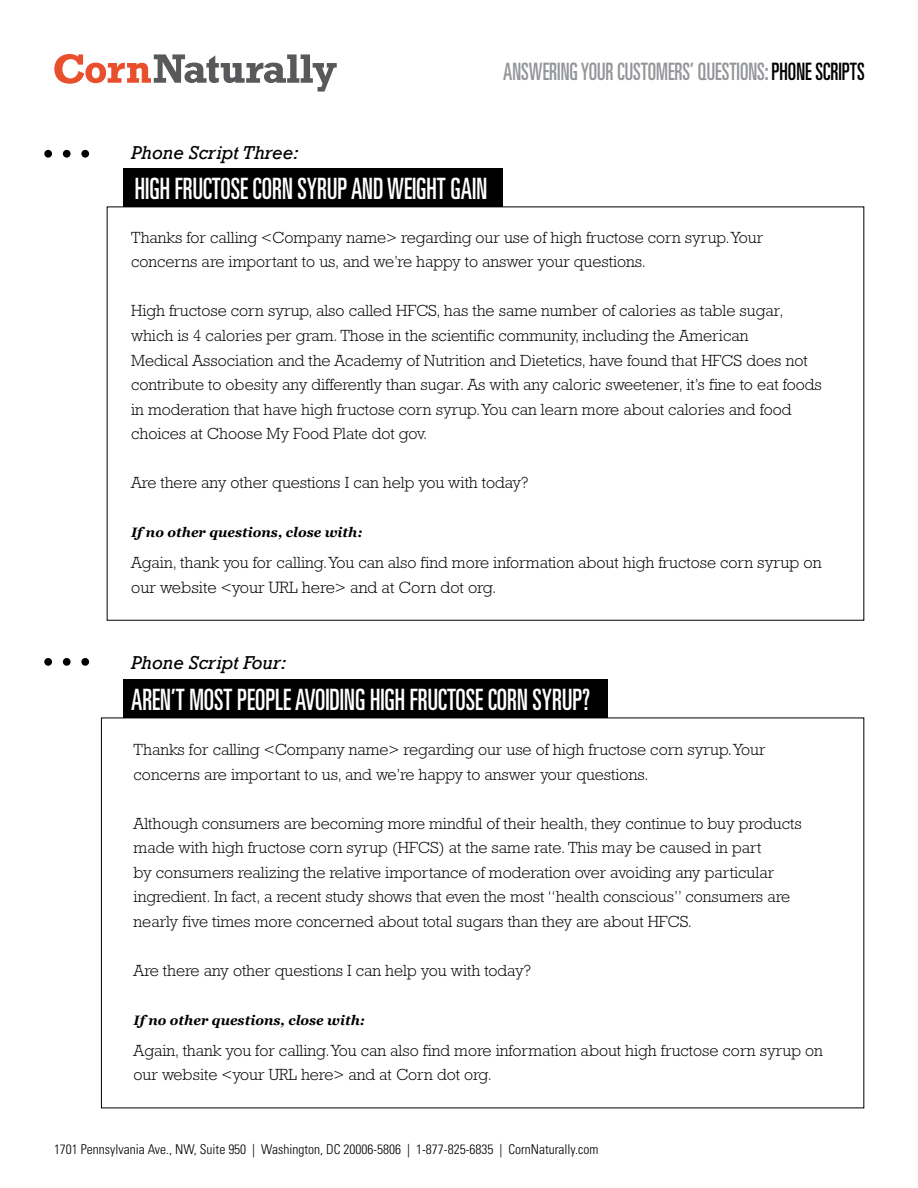
<style>
.page{position:relative;width:918px;height:1188px;background:#fff}
.page>*{position:absolute;margin:0;border:0;box-sizing:border-box;transform-origin:0 0}
.t1{font:ultra-condensed 29.4px "Univers";color:#fff;scale:.86 1}
.t2{font:ultra-condensed 24px "Univers";color:#939598;scale:.86 1}
.t3{font:italic 19.2px "Rockwell";color:#000}
.t4{font:300 16.65px "Rockwell";color:#000}
.t5{font:300 16.35px/24.6px "Rockwell";color:#000}
.t6{font:italic 700 13.65px "Georgia";color:#000}
.t7{font:300 condensed 13.5px "Univers";color:#000}
.s1{color:#000}
.s2{font-size:16.65px}
</style>
<div class="page">
<div style="left:124px;top:168px;width:379px;height:39px;background:#000"></div>
<div style="left:124px;top:679px;width:484px;height:39px;background:#000"></div>
<svg style="left:54px;top:54px;width:283px;height:38px"></svg>
<div style="left:44px;top:658px;width:8px;height:8px;background:#000;border-radius:50%"></div>
<div style="left:63px;top:658px;width:8px;height:8px;background:#000;border-radius:50%"></div>
<div style="left:81px;top:658px;width:8px;height:8px;background:#000;border-radius:50%"></div>
<div style="left:44px;top:150px;width:8px;height:8px;background:#000;border-radius:50%"></div>
<div style="left:63px;top:150px;width:8px;height:8px;background:#000;border-radius:50%"></div>
<div style="left:81px;top:150px;width:8px;height:8px;background:#000;border-radius:50%"></div>
<h2 class="t2" style="left:503px;top:58px;width:422px">ANSWERING YOUR CUSTOMERS’ QUESTIONS:<span class="s1">PHONE SCRIPTS</span></h2>
<p class="t3" style="left:131px;top:142px;width:169px">Phone Script Three:</p>
<h1 class="t1" style="left:135px;top:172px;width:411px">HIGH FRUCTOSE CORN SYRUP AND WEIGHT GAIN</h1>
<p class="t5" style="left:131px;top:225px;width:633px">Thanks for calling &lt;Company name&gt; regarding our use of high fructose corn syrup. Your concerns are important to us, and we’re happy to answer your questions.</p>
<p class="t5" style="left:131px;top:299px;width:692px">High fructose corn syrup, also called HFCS, has the same number of calories as table sugar, which is 4 calories per gram. Those in the scientific community, including the American<br>Medical Association and the Academy of Nutrition and Dietetics, have found that HFCS does not contribute to obesity any differently than sugar. As with any caloric sweetener, it’s fine to eat foods in moderation that have high fructose corn syrup. You can learn more about calories and food choices at Choose My Food Plate dot gov.</p>
<p class="t5" style="left:131px;top:470px;width:399px">Are there any other questions I can help you with today?</p>
<p class="t6" style="left:131px;top:522px;width:233px">If no other questions, close with:</p>
<p class="t5" style="left:131px;top:550px;width:692px">Again, thank you for calling. You can also find more information about high fructose corn <span class="s2">syrup on</span></p>
<p class="t4" style="left:131px;top:578px;width:367px">our website &lt;your URL here&gt; and at Corn dot org.</p>
<p class="t3" style="left:131px;top:652px;width:157px">Phone Script Four:</p>
<h1 class="t1" style="left:131px;top:682px;width:535px">AREN’T MOST PEOPLE AVOIDING HIGH FRUCTOSE CORN SYRUP?</h1>
<p class="t5" style="left:134px;top:737px;width:633px">Thanks for calling &lt;Company name&gt; regarding our use of high fructose corn syrup. Your concerns are important to us, and we’re happy to answer your questions.</p>
<p class="t5" style="left:134px;top:811px;width:670px">Although consumers are becoming more mindful of their health, they continue to buy products made with high fructose corn syrup (HFCS) at the same rate. This may be caused in part<br>by consumers realizing the relative importance of moderation over avoiding any particular ingredient. In fact, a recent study shows that even the most “health conscious” consumers are nearly five times more concerned about total sugars than they are about HFCS.</p>
<p class="t5" style="left:134px;top:958px;width:399px">Are there any other questions I can help you with today?</p>
<p class="t6" style="left:134px;top:1010px;width:233px">If no other questions, close with:</p>
<p class="t5" style="left:134px;top:1038px;width:691px">Again, thank you for calling. You can also find more information about high fructose corn syrup on our website &lt;your URL here&gt; and at Corn dot org.</p>
<p class="t7" style="left:54px;top:1142px;width:546px">1701 Pennsylvania Ave., NW, Suite 950 | Washington, DC 20006-5806 | 1-877-825-6835 | CornNaturally.com</p>
</div>
